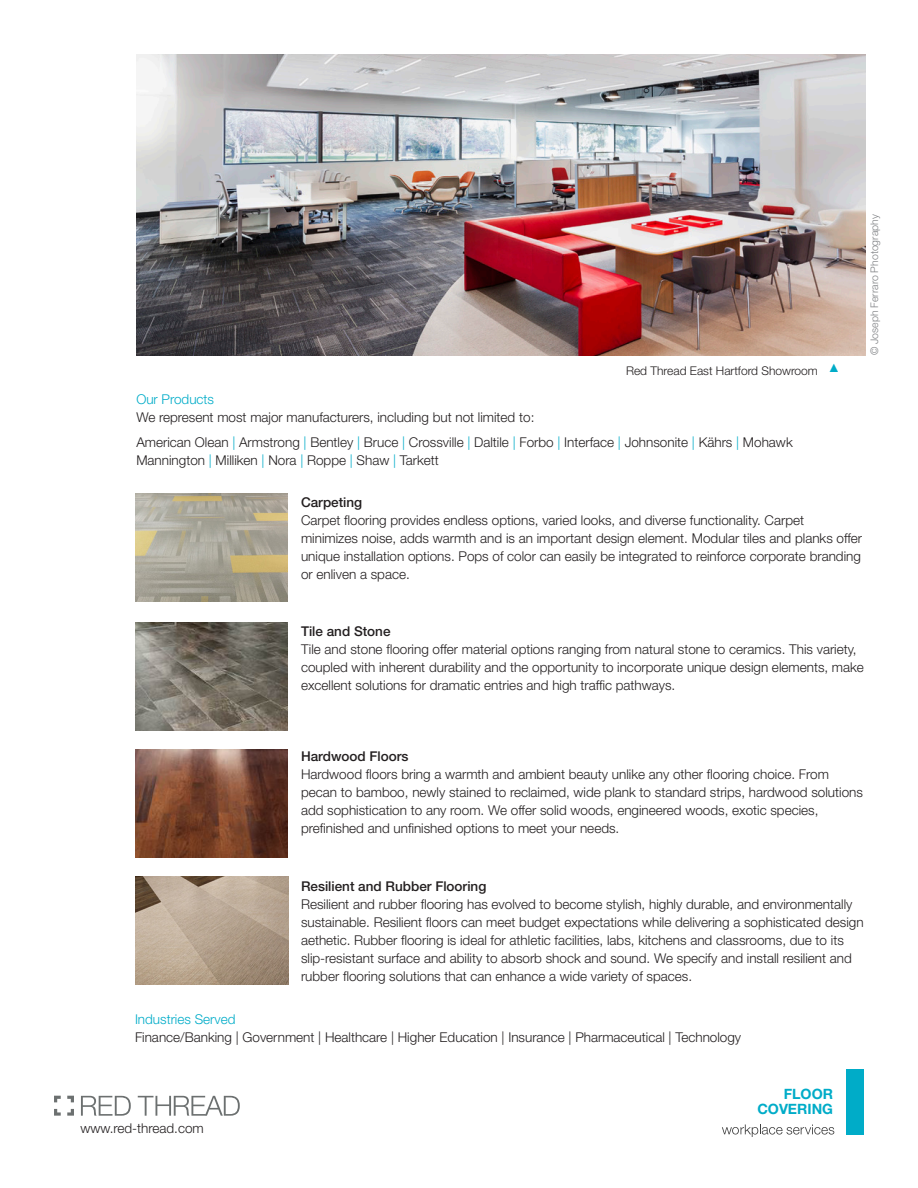
<style>
.page{position:relative;width:918px;height:1188px;background:#fff}
.page>*{position:absolute;margin:0;border:0;box-sizing:border-box;transform-origin:0 0}
.t1{font:700 14.25px/15.3px "Helvetica Neue LT Pro";color:#00acc8;text-align:right}
.Paragraph_Style_1{font:300 13.5px/18px "Helvetica Neue LT Std";color:#231f20}
.t2{font:500 13.5px "Helvetica Neue LT Std";color:#231f20}
.Paragraph_Style_1-2{font:300 13.5px "Helvetica Neue LT Std";color:#00acc8}
.t3{font:300 12px "Helvetica Neue LT Std";color:#231f20}
.t4{font:12px "Arial Narrow";color:#00acc8}
.t5{font:300 10.5px "Helvetica Neue LT Std";color:#808285}
.s1{color:#00acc8}
.s2{font-style:italic}
</style>
<div class="page">
<svg style="left:722px;top:1125px;width:112px;height:12px"></svg>
<div style="left:846px;top:1069px;width:18px;height:66px;background:#00acc8"></div>
<svg style="left:54px;top:1096px;width:7px;height:6px"></svg>
<svg style="left:54px;top:1109px;width:7px;height:7px"></svg>
<svg style="left:67px;top:1096px;width:7px;height:6px"></svg>
<svg style="left:67px;top:1109px;width:7px;height:7px"></svg>
<svg style="left:81px;top:1096px;width:50px;height:20px"></svg>
<svg style="left:138px;top:1096px;width:102px;height:20px"></svg>
<img style="left:135px;top:877px;width:154px;height:108px">
<img style="left:135px;top:749px;width:153px;height:108px">
<img style="left:135px;top:493px;width:153px;height:108px">
<img style="left:135px;top:622px;width:153px;height:108px">
<img style="left:136px;top:54px;width:729px;height:301px">
<p class="t3" style="left:626px;top:364px;width:193px">Red Thread East Hartford Showroom</p>
<p class="t4" style="left:830px;top:359px;width:13px">▲</p>
<p class="Paragraph_Style_1-2" style="left:136px;top:391px;width:79px">Our Products</p>
<p class="Paragraph_Style_1" style="left:136px;top:408px;width:400px">We represent most major manufacturers, including but not limited to:</p>
<p class="Paragraph_Style_1" style="left:136px;top:433px;width:658px">American Olean <span class="s1">|</span> Armstrong <span class="s1">|</span> Bentley <span class="s1">|</span> Bruce <span class="s1">|</span> Crossville <span class="s1">|</span> Daltile <span class="s1">|</span> Forbo <span class="s1">|</span> Interface <span class="s1">|</span> Johnsonite <span class="s1">|</span> Kährs <span class="s1">|</span> Mohawk<br>Mannington <span class="s1">|</span> Milliken <span class="s1">|</span> Nora <span class="s1">|</span> Roppe <span class="s1">|</span> Shaw <span class="s1">|</span> Tarkett</p>
<p class="t2" style="left:301px;top:494px;width:63px">Carpeting</p>
<p class="Paragraph_Style_1" style="left:301px;top:511px;width:563px">Carpet flooring provides endless options, varied looks, and diverse functionality. Carpet minimizes noise, adds warmth and is an important design element. Modular tiles and planks offer unique installation options. Pops of color can easily be integrated to reinforce corporate branding or enliven a space.</p>
<p class="t5" style="left:868px;top:355px;width:142px;rotate:-90deg"><span class="s2">©</span> Joseph Ferraro Photography</p>
<p class="t2" style="left:301px;top:623px;width:91px">Tile and Stone</p>
<p class="Paragraph_Style_1" style="left:301px;top:640px;width:564px">Tile and stone flooring offer material options ranging from natural stone to ceramics. This variety, coupled with inherent durability and the opportunity to incorporate unique design elements, make excellent solutions for dramatic entries and high traffic pathways.</p>
<p class="t2" style="left:301px;top:749px;width:109px">Hardwood Floors</p>
<p class="Paragraph_Style_1" style="left:301px;top:765px;width:563px">Hardwood floors bring a warmth and ambient beauty unlike any other flooring choice. From pecan to bamboo, newly stained to reclaimed, wide plank to standard strips, hardwood solutions add sophistication to any room. We offer solid woods, engineered woods, exotic species, prefinished and unfinished options to meet your needs.</p>
<p class="t2" style="left:301px;top:878px;width:187px">Resilient and Rubber Flooring</p>
<p class="Paragraph_Style_1" style="left:301px;top:895px;width:564px">Resilient and rubber flooring has evolved to become stylish, highly durable, and environmentally sustainable. Resilient floors can meet budget expectations while delivering a sophisticated design aethetic. Rubber flooring is ideal for athletic facilities, labs, kitchens and classrooms, due to its slip-resistant surface and ability to absorb shock and sound. We specify and install resilient and rubber flooring solutions that can enhance a wide variety of spaces.</p>
<p class="Paragraph_Style_1-2" style="left:135px;top:1011px;width:102px">Industries Served</p>
<p class="Paragraph_Style_1" style="left:135px;top:1028px;width:608px">Finance/Banking | Government | Healthcare | Higher Education | Insurance | Pharmaceutical | Technology</p>
<p class="Paragraph_Style_1" style="left:80px;top:1119px;width:125px">www.red-thread.com</p>
<p class="t1" style="left:757px;top:1086px;width:77px">FLOOR<br>COVERING</p>
</div>
